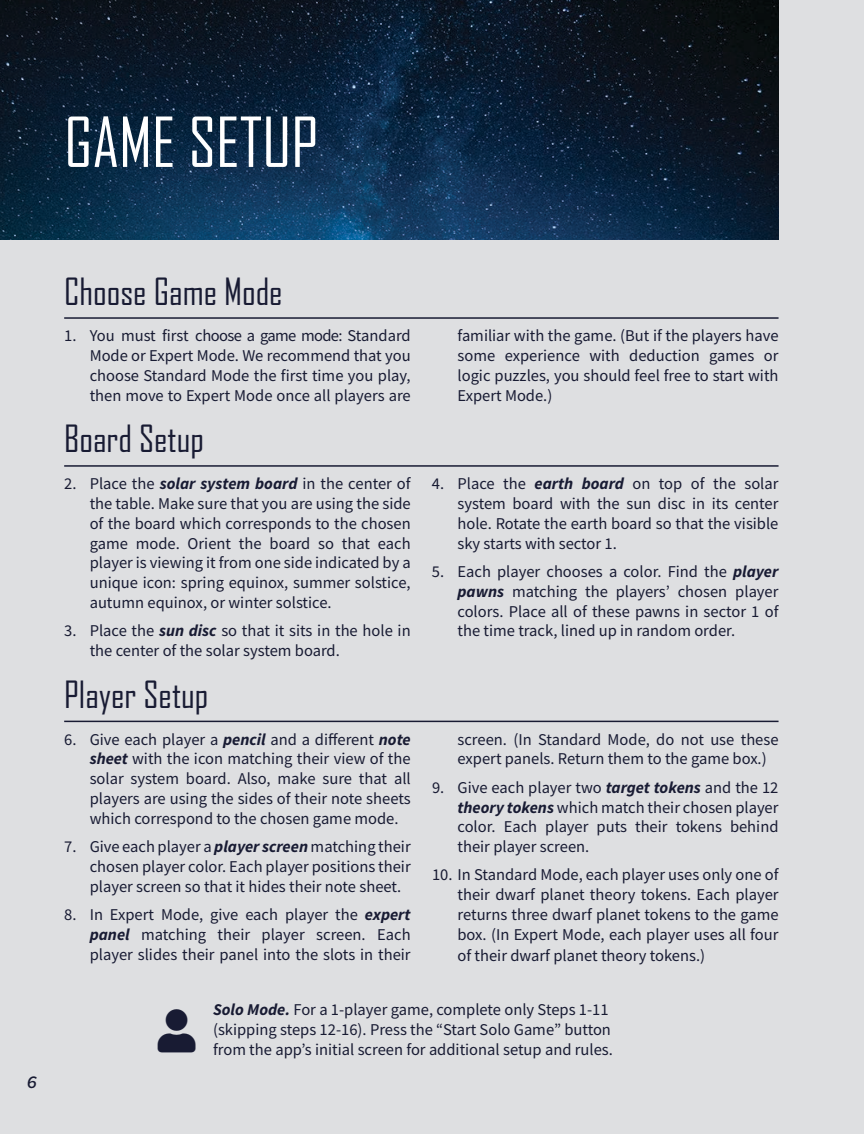
<style>
.page{position:relative;width:864px;height:1134px;background:#dedfe1}
.page>*{position:absolute;margin:0;border:0;box-sizing:border-box;transform-origin:0 0}
.t1{font:66px "Agency FB";color:#fff}
.t2{font:36px "Agency FB";color:#181b33}
.t3{font:italic 600 18px "Source Code Pro";color:#181b33}
.t4{font:16.5px/19.8px "Source Sans Pro";color:#181b33;text-align:justify}
.s1{font-weight:700;font-style:italic}
</style>
<div class="page">
<img style="left:863px;top:1px;width:1px;height:631px">
<img style="left:0;top:0;width:779px;height:240px">
<hr style="left:64px;top:317px;width:715px;height:2px;background:#181b33">
<hr style="left:64px;top:465px;width:715px;height:2px;background:#181b33">
<hr style="left:64px;top:721px;width:715px;height:1px;background:#181b33">
<div style="left:158px;top:1009px;width:38px;height:43px;background:#dedfe1"></div>
<h1 class="t1" style="left:64px;top:104px;width:256px">GAME SETUP</h1>
<p class="t3" style="left:27px;top:1069px;width:12px">6</p>
<h2 class="t2" style="left:64px;top:270px;width:220px">Choose Game Mode</h2>
<p class="t4" style="left:90px;top:326px;width:323px;text-indent:-26px">1. You must first choose a game mode: Standard Mode or Expert Mode. We recommend that you choose Standard Mode the first time you play, then move to Expert Mode once all players are</p>
<p class="t4" style="left:457px;top:326px;width:323px">familiar with the game. (But if the players have some experience with deduction games or logic puzzles, you should feel free to start with Expert Mode.)</p>
<h2 class="t2" style="left:64px;top:418px;width:141px">Board Setup</h2>
<p class="t4" style="left:90px;top:474px;width:323px;text-indent:-26px">2. Place the <span class="s1">solar system board</span> in the center of the table. Make sure that you are using the side of the board which corresponds to the chosen game mode. Orient the board so that each player is viewing it from one side indicated by a unique icon: spring equinox, summer solstice, autumn equinox, or winter solstice.</p>
<p class="t4" style="left:90px;top:621px;width:323px;text-indent:-26px">3. Place the <span class="s1">sun disc</span> so that it sits in the hole in the center of the solar system board.</p>
<p class="t4" style="left:457px;top:474px;width:323px;text-indent:-26px">4. Place the <span class="s1">earth board</span> on top of the solar system board with the sun disc in its center hole. Rotate the earth board so that the visible sky starts with sector 1.</p>
<p class="t4" style="left:457px;top:561px;width:323px;text-indent:-26px">5. Each player chooses a color. Find the <span class="s1">player pawns</span> matching the players’ chosen player colors. Place all of these pawns in sector 1 of the time track, lined up in random order.</p>
<h2 class="t2" style="left:64px;top:673px;width:146px">Player Setup</h2>
<p class="t4" style="left:90px;top:729px;width:323px;text-indent:-26px">6. Give each player a <span class="s1">pencil</span> and a different <span class="s1">note sheet</span> with the icon matching their view of the solar system board. Also, make sure that all players are using the sides of their note sheets which correspond to the chosen game mode.</p>
<p class="t4" style="left:90px;top:837px;width:323px;text-indent:-26px">7. Give each player a <span class="s1">player screen</span> matching their chosen player color. Each player positions their player screen so that it hides their note sheet.</p>
<p class="t4" style="left:90px;top:905px;width:323px;text-indent:-26px">8. In Expert Mode, give each player the <span class="s1">expert panel</span> matching their player screen. Each player slides their panel into the slots in their</p>
<p class="t4" style="left:457px;top:729px;width:323px">screen. (In Standard Mode, do not use these expert panels. Return them to the game box.)</p>
<p class="t4" style="left:457px;top:777px;width:323px;text-indent:-26px">9. Give each player two <span class="s1">target tokens</span> and the 12 <span class="s1">theory tokens</span> which match their chosen player color. Each player puts their tokens behind their player screen.</p>
<p class="t4" style="left:457px;top:865px;width:323px;text-indent:-26px">10. In Standard Mode, each player uses only one of their dwarf planet theory tokens. Each player returns three dwarf planet tokens to the game box. (In Expert Mode, each player uses all four</p>
<p class="t4" style="left:457px;top:946px;width:249px">of their dwarf planet theory tokens.)</p>
<p class="t4" style="left:213px;top:1000px;width:401px;text-align:left"><span class="s1">Solo Mode.</span> For a 1-player game, complete only Steps 1-11 (skipping steps 12-16). Press the “Start Solo Game” button from the app’s initial screen for additional setup and rules.</p>
</div>
